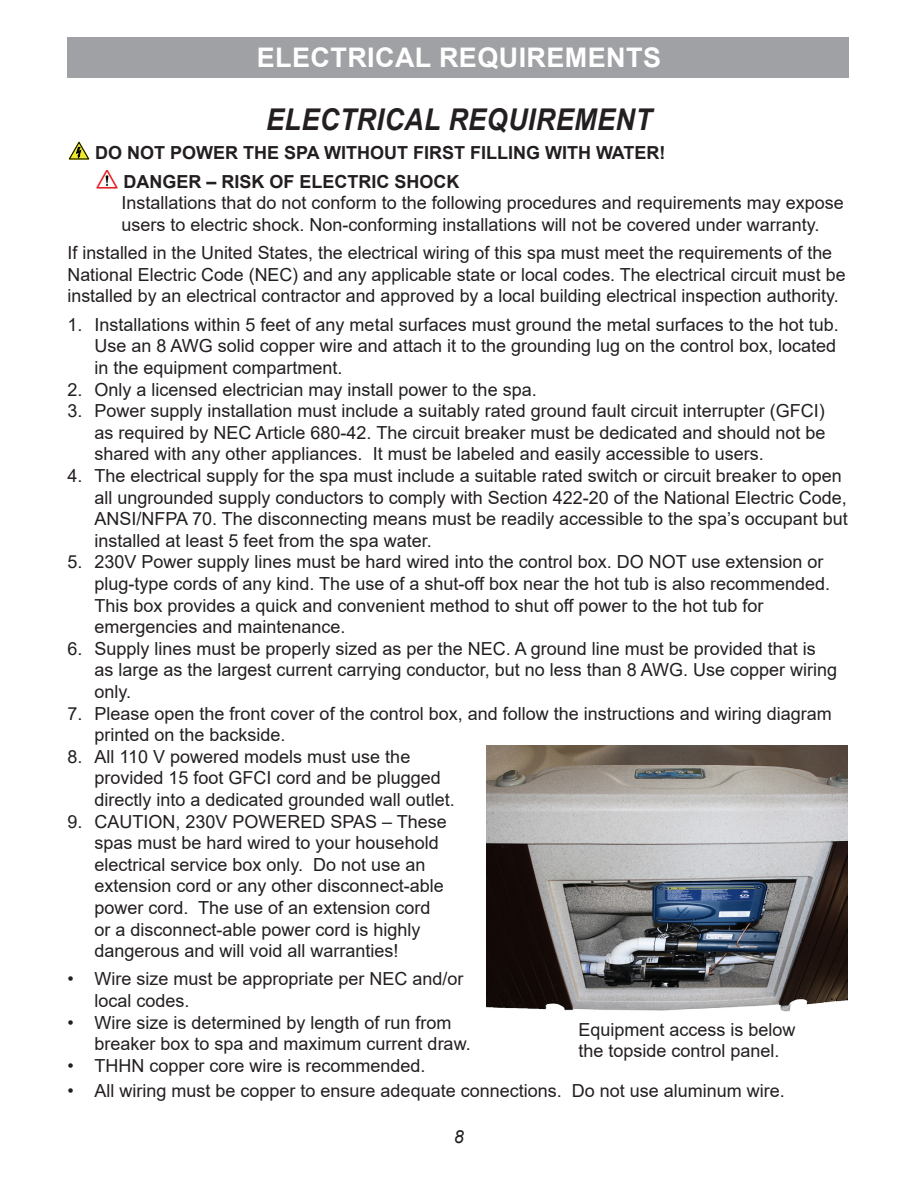
<style>
.page{position:relative;width:918px;height:1188px;background:#fff}
.page>*{position:absolute;margin:0;border:0;box-sizing:border-box;transform-origin:0 0}
.AHS_Header{font:italic 700 30px "Arial";letter-spacing:.015em;color:#231f20;scale:.9 1}
.MAIN{font:700 27px "Arial";letter-spacing:.015em;color:#fff}
.Body{font:18px/21.6px "Arial";color:#231f20}
.Body-2{font:700 18px "Arial";color:#231f20}
.t1{font:italic 18px "Arial";color:#231f20}
</style>
<div class="page">
<div style="left:68px;top:37px;width:781px;height:41px;background:#a0a1a5"></div>
<svg style="left:69px;top:141px;width:20px;height:18px"></svg>
<img style="left:96px;top:170px;width:21px;height:19px">
<img style="left:486px;top:746px;width:362px;height:266px">
<p class="MAIN" style="left:257px;top:39px;width:406px">ELECTRICAL REQUIREMENTS</p>
<p class="AHS_Header" style="left:266px;top:100px;width:430px">ELECTRICAL REQUIREMENT</p>
<p class="Body-2" style="left:95px;top:140px;width:572px">DO NOT POWER THE SPA WITHOUT FIRST FILLING WITH WATER!</p>
<p class="Body-2" style="left:124px;top:169px;width:338px">DANGER – RISK OF ELECTRIC SHOCK</p>
<p class="Body" style="left:122px;top:192px;width:724px">Installations that do not conform to the following procedures and requirements may expose users to electric shock. Non-conforming installations will not be covered under warranty.</p>
<p class="Body" style="left:68px;top:242px;width:780px">If installed in the United States, the electrical wiring of this spa must meet the requirements of the<br>National Electric Code (NEC) and any applicable state or local codes. The electrical circuit must be installed by an electrical contractor and approved by a local building electrical inspection authority.</p>
<p class="Body" style="left:95px;top:314px;width:746px;text-indent:-27px">1. Installations within 5 feet of any metal surfaces must ground the metal surfaces to the hot tub.<br>Use an 8 AWG solid copper wire and attach it to the grounding lug on the control box, located in the equipment compartment.</p>
<p class="Body" style="left:68px;top:378px;width:471px">2. Only a licensed electrician may install power to the spa.</p>
<p class="Body" style="left:95px;top:400px;width:733px;text-align:justify;text-indent:-27px">3. Power supply installation must include a suitably rated ground fault circuit interrupter (GFCI) as required by NEC Article 680-42. The circuit breaker must be dedicated and should not be shared with any other appliances. It must be labeled and easily accessible to users.</p>
<p class="Body" style="left:95px;top:465px;width:755px;text-indent:-27px">4. The electrical supply for the spa must include a suitable rated switch or circuit breaker to open all ungrounded supply conductors to comply with Section 422-20 of the National Electric Code, ANSI/NFPA 70. The disconnecting means must be readily accessible to the spa’s occupant but installed at least 5 feet from the spa water.</p>
<p class="Body" style="left:95px;top:551px;width:737px;text-indent:-27px">5. 230V Power supply lines must be hard wired into the control box. DO NOT use extension or plug-type cords of any kind. The use of a shut-off box near the hot tub is also recommended.<br>This box provides a quick and convenient method to shut off power to the hot tub for emergencies and maintenance.</p>
<p class="Body" style="left:95px;top:638px;width:744px;text-indent:-27px">6. Supply lines must be properly sized as per the NEC. A ground line must be provided that is as large as the largest current carrying conductor, but no less than 8 AWG. Use copper wiring only.</p>
<p class="Body" style="left:95px;top:702px;width:739px;text-indent:-27px">7. Please open the front cover of the control box, and follow the instructions and wiring diagram printed on the backside.</p>
<p class="Body" style="left:95px;top:746px;width:362px;text-indent:-27px">8. All 110 V powered models must use the provided 15 foot GFCI cord and be plugged directly into a dedicated grounded wall outlet.</p>
<p class="Body" style="left:95px;top:810px;width:354px;text-indent:-27px">9. CAUTION, 230V POWERED SPAS – These spas must be hard wired to your household electrical service box only. Do not use an extension cord or any other disconnect-able power cord. The use of an extension cord or a disconnect-able power cord is highly dangerous and will void all warranties!</p>
<p class="Body" style="left:95px;top:968px;width:371px;text-indent:-27px">• Wire size must be appropriate per NEC and/or local codes.</p>
<p class="Body" style="left:95px;top:1011px;width:378px;text-indent:-27px">• Wire size is determined by length of run from breaker box to spa and maximum current draw.</p>
<p class="Body" style="left:68px;top:1055px;width:360px">• THHN copper core wire is recommended.</p>
<p class="Body" style="left:68px;top:1080px;width:719px">• All wiring must be copper to ensure adequate connections. Do not use aluminum wire.</p>
<p class="Body" style="left:578px;top:1019px;width:219px">Equipment access is below the topside control panel.</p>
<p class="t1" style="left:454px;top:1125px;width:12px">8</p>
</div>
